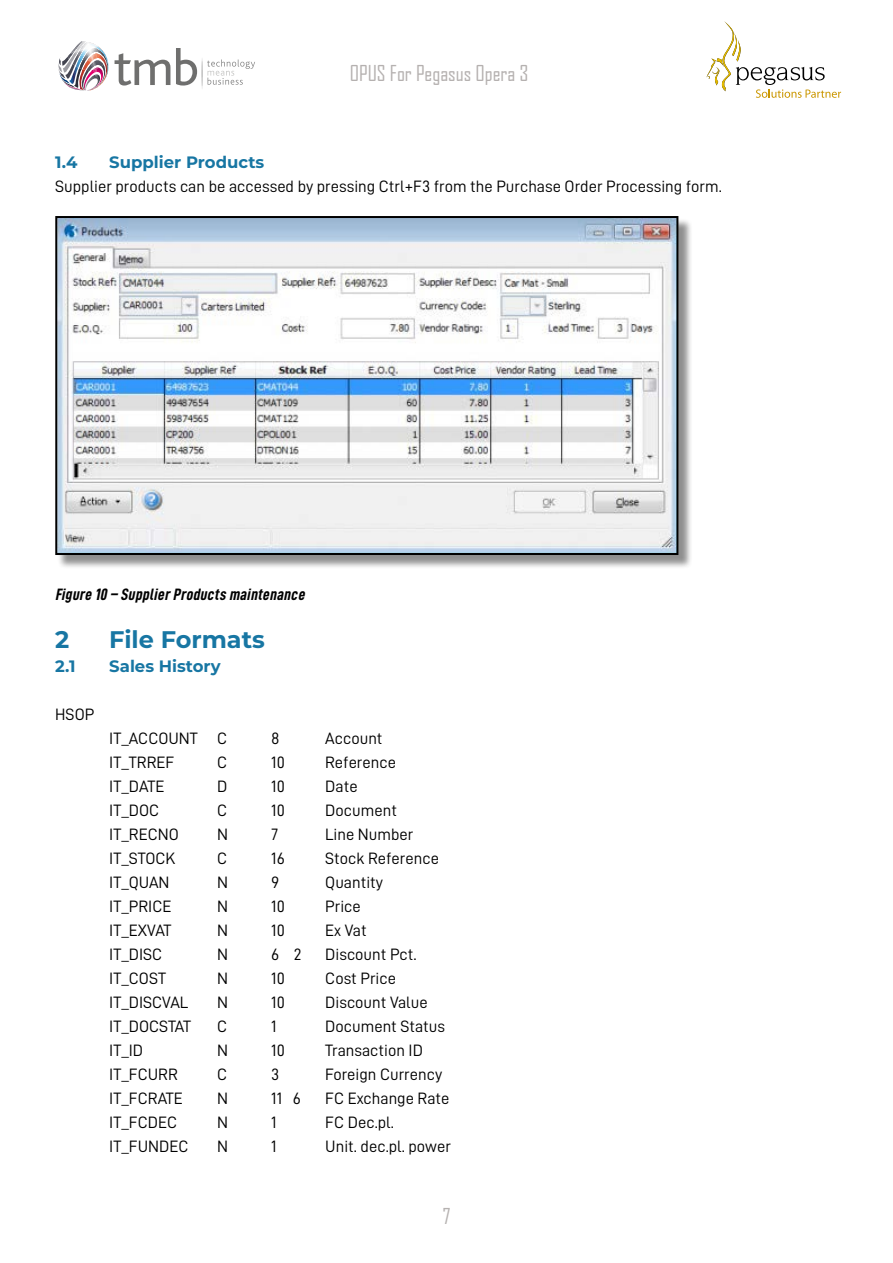
<style>
.page{position:relative;width:893px;height:1263px;background:#fff}
.page>*{position:absolute;margin:0;border:0;box-sizing:border-box;transform-origin:0 0}
.t1{font:700 24px "Montserrat";color:#1776a3}
.t2{font:21px "Agency FB";color:#b5b1b0}
.t3{font:16.5px "D DIN";color:#000}
.t4{font:italic 16.5px "D DIN Condensed Bold";color:#000}
.t5{font:700 16.5px "Montserrat";color:#1776a3}
</style>
<div class="page">
<svg style="left:58px;top:41px;width:112px;height:50px"></svg>
<svg style="left:176px;top:48px;width:21px;height:38px"></svg>
<svg style="left:207px;top:60px;width:48px;height:25px"></svg>
<hr style="left:201px;top:57px;width:2px;height:33px;background:#b1b1b1;border-radius:50%">
<svg style="left:706px;top:21px;width:135px;height:77px"></svg>
<div style="left:57px;top:218px;width:635px;height:351px;background:#000;opacity:.44"></div>
<img style="left:58px;top:219px;width:617px;height:333px">
<div style="left:55px;top:216px;width:623px;height:339px;border:2px solid #000"></div>
<p class="t2" style="left:350px;top:60px;width:180px">OPUS For Pegasus Opera 3</p>
<p class="t5" style="left:55px;top:150px;width:24px">1.4</p>
<p class="t5" style="left:109px;top:150px;width:157px">Supplier Products</p>
<p class="t3" style="left:55px;top:177px;width:668px">Supplier products can be accessed by pressing Ctrl+F3 from the Purchase Order Processing form.</p>
<p class="t4" style="left:55px;top:585px;width:254px">Figure 10 – SupplierProducts maintenance</p>
<h1 class="t1" style="left:55px;top:622px;width:16px">2</h1>
<h1 class="t1" style="left:109px;top:622px;width:157px">File Formats</h1>
<p class="t5" style="left:55px;top:654px;width:22px">2.1</p>
<p class="t5" style="left:109px;top:654px;width:113px">Sales History</p>
<p class="t3" style="left:55px;top:705px;width:40px">HSOP</p>
<p class="t3" style="left:109px;top:729px;width:120px">IT_ACCOUNT C</p>
<p class="t3" style="left:271px;top:729px;width:10px">8</p>
<p class="t3" style="left:325px;top:729px;width:59px">Account</p>
<p class="t3" style="left:109px;top:753px;width:67px">IT_TRREF</p>
<p class="t3" style="left:217px;top:753px;width:12px">C</p>
<p class="t3" style="left:271px;top:753px;width:15px">10</p>
<p class="t3" style="left:325px;top:753px;width:72px">Reference</p>
<p class="t3" style="left:109px;top:777px;width:57px">IT_DATE</p>
<p class="t3" style="left:217px;top:777px;width:12px">D</p>
<p class="t3" style="left:271px;top:777px;width:15px">10</p>
<p class="t3" style="left:325px;top:777px;width:34px">Date</p>
<p class="t3" style="left:109px;top:801px;width:51px">IT_DOC</p>
<p class="t3" style="left:217px;top:801px;width:12px">C</p>
<p class="t3" style="left:271px;top:801px;width:15px">10</p>
<p class="t3" style="left:325px;top:801px;width:73px">Document</p>
<p class="t3" style="left:109px;top:825px;width:71px">IT_RECNO</p>
<p class="t3" style="left:217px;top:825px;width:12px">N</p>
<p class="t3" style="left:271px;top:825px;width:9px">7</p>
<p class="t3" style="left:325px;top:825px;width:90px">Line Number</p>
<p class="t3" style="left:109px;top:849px;width:68px">IT_STOCK</p>
<p class="t3" style="left:217px;top:849px;width:12px">C</p>
<p class="t3" style="left:271px;top:849px;width:15px">16</p>
<p class="t3" style="left:325px;top:849px;width:115px">Stock Reference</p>
<p class="t3" style="left:109px;top:873px;width:62px">IT_QUAN</p>
<p class="t3" style="left:217px;top:873px;width:12px">N</p>
<p class="t3" style="left:271px;top:873px;width:10px">9</p>
<p class="t3" style="left:325px;top:873px;width:59px">Quantity</p>
<p class="t3" style="left:109px;top:897px;width:64px">IT_PRICE</p>
<p class="t3" style="left:217px;top:897px;width:12px">N</p>
<p class="t3" style="left:271px;top:897px;width:15px">10</p>
<p class="t3" style="left:325px;top:897px;width:37px">Price</p>
<p class="t3" style="left:109px;top:921px;width:64px">IT_EXVAT</p>
<p class="t3" style="left:217px;top:921px;width:12px">N</p>
<p class="t3" style="left:271px;top:921px;width:15px">10</p>
<p class="t3" style="left:325px;top:921px;width:43px">Ex Vat</p>
<p class="t3" style="left:109px;top:945px;width:55px">IT_DISC</p>
<p class="t3" style="left:217px;top:945px;width:12px">N</p>
<p class="t3" style="left:271px;top:945px;width:32px">6 2</p>
<p class="t3" style="left:325px;top:945px;width:93px">Discount Pct.</p>
<p class="t3" style="left:109px;top:969px;width:58px">IT_COST</p>
<p class="t3" style="left:217px;top:969px;width:12px">N</p>
<p class="t3" style="left:271px;top:969px;width:15px">10</p>
<p class="t3" style="left:325px;top:969px;width:72px">Cost Price</p>
<p class="t3" style="left:109px;top:993px;width:81px">IT_DISCVAL</p>
<p class="t3" style="left:217px;top:993px;width:12px">N</p>
<p class="t3" style="left:271px;top:993px;width:15px">10</p>
<p class="t3" style="left:325px;top:993px;width:104px">Discount Value</p>
<p class="t3" style="left:109px;top:1017px;width:83px">IT_DOCSTAT</p>
<p class="t3" style="left:217px;top:1017px;width:12px">C</p>
<p class="t3" style="left:271px;top:1017px;width:7px">1</p>
<p class="t3" style="left:325px;top:1017px;width:121px">Document Status</p>
<p class="t3" style="left:109px;top:1041px;width:35px">IT_ID</p>
<p class="t3" style="left:217px;top:1041px;width:12px">N</p>
<p class="t3" style="left:271px;top:1041px;width:15px">10</p>
<p class="t3" style="left:325px;top:1041px;width:99px">Transaction ID</p>
<p class="t3" style="left:109px;top:1065px;width:70px">IT_FCURR</p>
<p class="t3" style="left:217px;top:1065px;width:12px">C</p>
<p class="t3" style="left:271px;top:1065px;width:10px">3</p>
<p class="t3" style="left:325px;top:1065px;width:119px">Foreign Currency</p>
<p class="t3" style="left:109px;top:1089px;width:75px">IT_FCRATE</p>
<p class="t3" style="left:217px;top:1089px;width:12px">N</p>
<p class="t3" style="left:271px;top:1089px;width:31px">11 6</p>
<p class="t3" style="left:325px;top:1089px;width:126px">FC Exchange Rate</p>
<p class="t3" style="left:109px;top:1113px;width:69px">IT_FCDEC</p>
<p class="t3" style="left:217px;top:1113px;width:12px">N</p>
<p class="t3" style="left:271px;top:1113px;width:7px">1</p>
<p class="t3" style="left:325px;top:1113px;width:70px">FC Dec.pl.</p>
<p class="t3" style="left:109px;top:1137px;width:81px">IT_FUNDEC</p>
<p class="t3" style="left:217px;top:1137px;width:12px">N</p>
<p class="t3" style="left:271px;top:1137px;width:7px">1</p>
<p class="t3" style="left:325px;top:1137px;width:127px">Unit. dec.pl. power</p>
<p class="t2" style="left:443px;top:1203px;width:9px">7</p>
</div>
